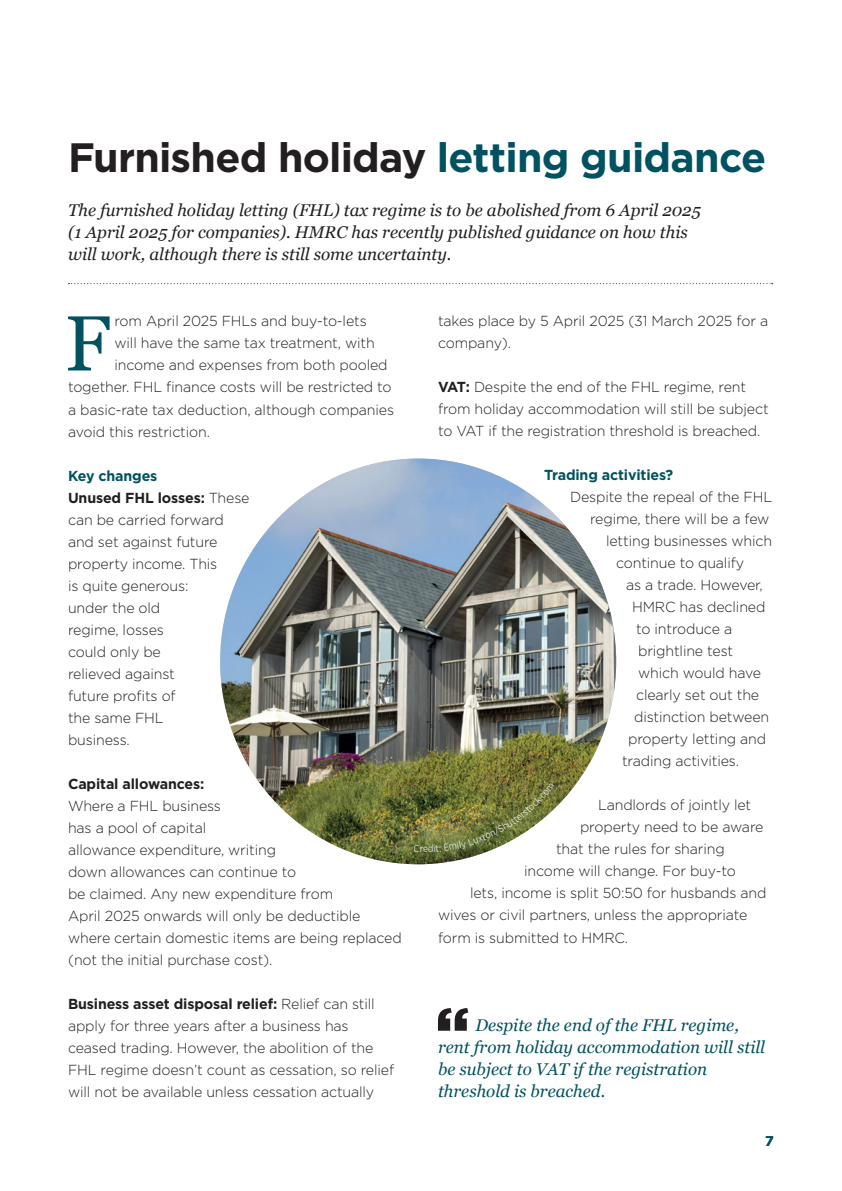
<style>
.page{position:relative;width:842px;height:1191px;background:#fff}
.page>*{position:absolute;margin:0;border:0;box-sizing:border-box;transform-origin:0 0}
.t1{font:78px "Georgia";color:#005260}
.t2{font:700 41px "Gotham";letter-spacing:-.02em;color:#231f20}
.t3{font:italic 17px/22px "Georgia";color:#231f20}
.t4{font:italic 17px/22px "Georgia";color:#005260}
.t5{font:300 14.4px/22px "Gotham";letter-spacing:-.01em;color:#231f20}
.t6{font:700 14.4px "Gotham";letter-spacing:-.01em;color:#231f20}
.t7{font:700 14.4px "Gotham";letter-spacing:-.01em;color:#005260}
.t8{font:700 14px "Gotham";color:#005260}
.t9{font:10px "Gotham Narrow";color:#fff}
.s1{color:#005260}
.s2{font-weight:700;color:#005260}
.s3{font-weight:700}
</style>
<div class="page">
<svg style="left:69px;top:283px;width:704px;height:1px"></svg>
<svg style="left:438px;top:1008px;width:30px;height:22px"></svg>
<img style="left:220px;top:458px;width:396px;height:406px">
<svg style="left:414px;top:782px;width:141px;height:70px;background:#808550"></svg>
<h2 class="t2" style="left:68px;top:131px;width:700px">Furnished holiday <span class="s1">letting guidance</span></h2>
<p class="t3" style="left:68px;top:200px;width:634px">The furnished holiday letting (FHL) tax regime is to be abolished from 6 April 2025 (1 April 2025 for companies). HMRC has recently published guidance on how this will work, although there is still some uncertainty.</p>
<h1 class="t1" style="left:65px;top:296px;width:47px">F</h1>
<p class="t5" style="left:114px;top:310px;width:254px">rom April 2025 FHLs and buy-to-lets</p>
<p class="t5" style="left:114px;top:332px;width:262px">will have the same tax treatment, with</p>
<p class="t5" style="left:114px;top:354px;width:275px">income and expenses from both pooled</p>
<p class="t5" style="left:68px;top:376px;width:325px">together. FHL finance costs will be restricted to</p>
<p class="t5" style="left:68px;top:398px;width:328px">a basic-rate tax deduction, although companies</p>
<p class="t5" style="left:68px;top:420px;width:143px">avoid this restriction.</p>
<p class="t5" style="left:68px;top:464px;width:183px"><span class="s2">Key changes<br></span><span class="s3">Unused FHL losses:</span> These can be carried forward and set against future property income. This<br>is quite generous:<br>under the old<br>regime, losses<br>could only be<br>relieved against<br>future profits of<br>the same FHL<br>business.</p>
<p class="t6" style="left:68px;top:774px;width:138px">Capital allowances:</p>
<p class="t5" style="left:68px;top:794px;width:335px">Where a FHL business<br>has a pool of capital<br>allowance expenditure, writing<br>down allowances can continue to<br>be claimed. Any new expenditure from<br>April 2025 onwards will only be deductible where certain domestic items are being replaced (not the initial purchase cost).</p>
<p class="t5" style="left:68px;top:992px;width:328px"><span class="s3">Business asset disposal relief:</span> Relief can still apply for three years after a business has ceased trading. However, the abolition of the FHL regime doesn’t count as cessation, so relief will not be available unless cessation actually</p>
<p class="t9" style="left:420px;top:842px;width:5px">r</p>
<p class="t5" style="left:438px;top:310px;width:332px">takes place by 5 April 2025 (31 March 2025 for a company).</p>
<p class="t5" style="left:438px;top:376px;width:332px"><span class="s3">VAT:</span> Despite the end of the FHL regime, rent from holiday accommodation will still be subject to VAT if the registration threshold is breached.</p>
<p class="t7" style="left:544px;top:466px;width:131px">Trading activities?</p>
<p class="t5" style="left:570px;top:486px;width:204px">Despite the repeal of the FHL</p>
<p class="t5" style="left:590px;top:508px;width:181px">regime, there will be a few</p>
<p class="t5" style="left:606px;top:530px;width:168px">letting businesses which</p>
<p class="t5" style="left:616px;top:552px;width:130px">continue to qualify</p>
<p class="t5" style="left:626px;top:574px;width:138px">as a trade. However,</p>
<p class="t5" style="left:632px;top:596px;width:135px">HMRC has declined</p>
<p class="t5" style="left:636px;top:618px;width:98px">to introduce a</p>
<p class="t5" style="left:638px;top:640px;width:97px">brightline test</p>
<p class="t5" style="left:638px;top:662px;width:125px">which would have</p>
<p class="t5" style="left:636px;top:684px;width:125px">clearly set out the</p>
<p class="t5" style="left:634px;top:706px;width:137px">distinction between</p>
<p class="t5" style="left:628px;top:728px;width:140px">property letting and</p>
<p class="t5" style="left:622px;top:750px;width:119px">trading activities.</p>
<p class="t5" style="left:598px;top:794px;width:155px">Landlords of jointly let</p>
<p class="t5" style="left:580px;top:816px;width:185px">property need to be aware</p>
<p class="t5" style="left:556px;top:838px;width:170px">that the rules for sharing</p>
<p class="t5" style="left:524px;top:860px;width:213px">income will change. For buy-to</p>
<p class="t5" style="left:470px;top:882px;width:298px">lets, income is split 50:50 for husbands and</p>
<p class="t5" style="left:438px;top:904px;width:311px">wives or civil partners, unless the appropriate</p>
<p class="t5" style="left:438px;top:926px;width:192px">form is submitted to HMRC.</p>
<p class="t4" style="left:438px;top:1014px;width:329px;text-indent:37px">Despite the end of the FHL regime, rent from holiday accommodation will still be subject to VAT if the registration threshold is breached.</p>
<p class="t8" style="left:765px;top:1132px;width:10px">7</p>
</div>
